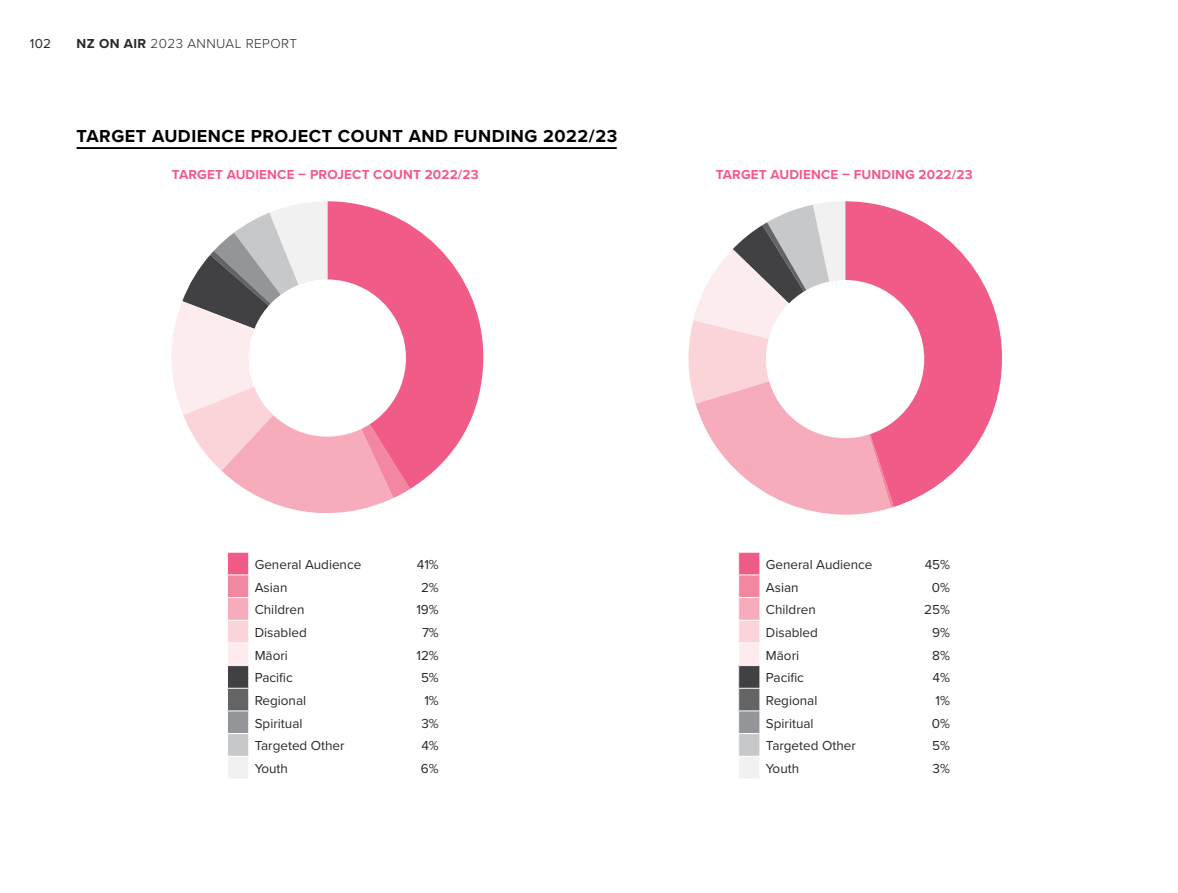
<style>
.page{position:relative;width:1178px;height:893px;background:#fff}
.page>*{position:absolute;margin:0;border:0;box-sizing:border-box;transform-origin:0 0}
.t1{font:700 18px "Proxima Nova";letter-spacing:.03em;color:#000}
.t2{font:13.5px "Proxima Nova";color:#292829}
.t3{font:700 13.5px "Proxima Nova";letter-spacing:.01em;color:#f05b88}
.t4{font:300 13.5px "Proxima Nova";letter-spacing:.03em;color:#292829}
.s1{font-weight:700}
</style>
<div class="page">
<svg style="left:688px;top:202px;width:205px;height:313px"></svg>
<svg style="left:845px;top:201px;width:157px;height:306px;fill:#f05b88"></svg>
<div style="left:766px;top:280px;width:158px;height:158px;background:#fff;border-radius:50%"></div>
<svg style="left:171px;top:201px;width:239px;height:312px"></svg>
<svg style="left:328px;top:201px;width:155px;height:288px;fill:#f05b88"></svg>
<div style="left:249px;top:279px;width:157px;height:158px;background:#fff;border-radius:50%"></div>
<hr style="left:77px;top:147px;width:540px;height:2px;background:#000">
<svg style="left:227px;top:552px;width:22px;height:226px"></svg>
<svg style="left:738px;top:552px;width:22px;height:226px;background:#ccaab3"></svg>
<p class="t2" style="left:30px;top:33px;width:23px">102</p>
<p class="t4" style="left:77px;top:33px;width:222px"><span class="s1">NZ ON AIR</span> 2023 ANNUAL REPORT</p>
<h1 class="t1" style="left:77px;top:122px;width:542px">TARGET AUDIENCE PROJECT COUNT AND FUNDING 2022/23</h1>
<p class="t3" style="left:172px;top:164px;width:308px">TARGET AUDIENCE – PROJECT COUNT 2022/23</p>
<p class="t3" style="left:716px;top:164px;width:258px">TARGET AUDIENCE – FUNDING 2022/23</p>
<p class="t2" style="left:255px;top:554px;width:108px">General Audience</p>
<p class="t2" style="left:417px;top:554px;width:23px">41%</p>
<p class="t2" style="left:255px;top:577px;width:34px">Asian</p>
<p class="t2" style="left:421px;top:577px;width:19px">2%</p>
<p class="t2" style="left:255px;top:600px;width:51px">Children</p>
<p class="t2" style="left:416px;top:600px;width:24px">19%</p>
<p class="t2" style="left:255px;top:622px;width:54px">Disabled</p>
<p class="t2" style="left:422px;top:622px;width:18px">7%</p>
<p class="t2" style="left:255px;top:645px;width:35px">Māori</p>
<p class="t2" style="left:416px;top:645px;width:24px">12%</p>
<p class="t2" style="left:255px;top:668px;width:40px">Pacific</p>
<p class="t2" style="left:421px;top:668px;width:19px">5%</p>
<p class="t2" style="left:255px;top:690px;width:53px">Regional</p>
<p class="t2" style="left:424px;top:690px;width:16px">1%</p>
<p class="t2" style="left:255px;top:713px;width:49px">Spiritual</p>
<p class="t2" style="left:421px;top:713px;width:19px">3%</p>
<p class="t2" style="left:255px;top:736px;width:91px">Targeted Other</p>
<p class="t2" style="left:421px;top:736px;width:19px">4%</p>
<p class="t2" style="left:255px;top:758px;width:35px">Youth</p>
<p class="t2" style="left:421px;top:758px;width:19px">6%</p>
<p class="t2" style="left:766px;top:554px;width:108px">General Audience</p>
<p class="t2" style="left:925px;top:554px;width:27px">45%</p>
<p class="t2" style="left:766px;top:577px;width:34px">Asian</p>
<p class="t2" style="left:932px;top:577px;width:20px">0%</p>
<p class="t2" style="left:766px;top:600px;width:51px">Children</p>
<p class="t2" style="left:924px;top:600px;width:27px">25%</p>
<p class="t2" style="left:766px;top:622px;width:54px">Disabled</p>
<p class="t2" style="left:932px;top:622px;width:19px">9%</p>
<p class="t2" style="left:766px;top:645px;width:35px">Māori</p>
<p class="t2" style="left:932px;top:645px;width:19px">8%</p>
<p class="t2" style="left:766px;top:668px;width:40px">Pacific</p>
<p class="t2" style="left:932px;top:668px;width:19px">4%</p>
<p class="t2" style="left:766px;top:690px;width:53px">Regional</p>
<p class="t2" style="left:935px;top:690px;width:16px">1%</p>
<p class="t2" style="left:766px;top:713px;width:49px">Spiritual</p>
<p class="t2" style="left:932px;top:713px;width:20px">0%</p>
<p class="t2" style="left:766px;top:736px;width:91px">Targeted Other</p>
<p class="t2" style="left:932px;top:736px;width:19px">5%</p>
<p class="t2" style="left:766px;top:758px;width:35px">Youth</p>
<p class="t2" style="left:932px;top:758px;width:19px">3%</p>
</div>
